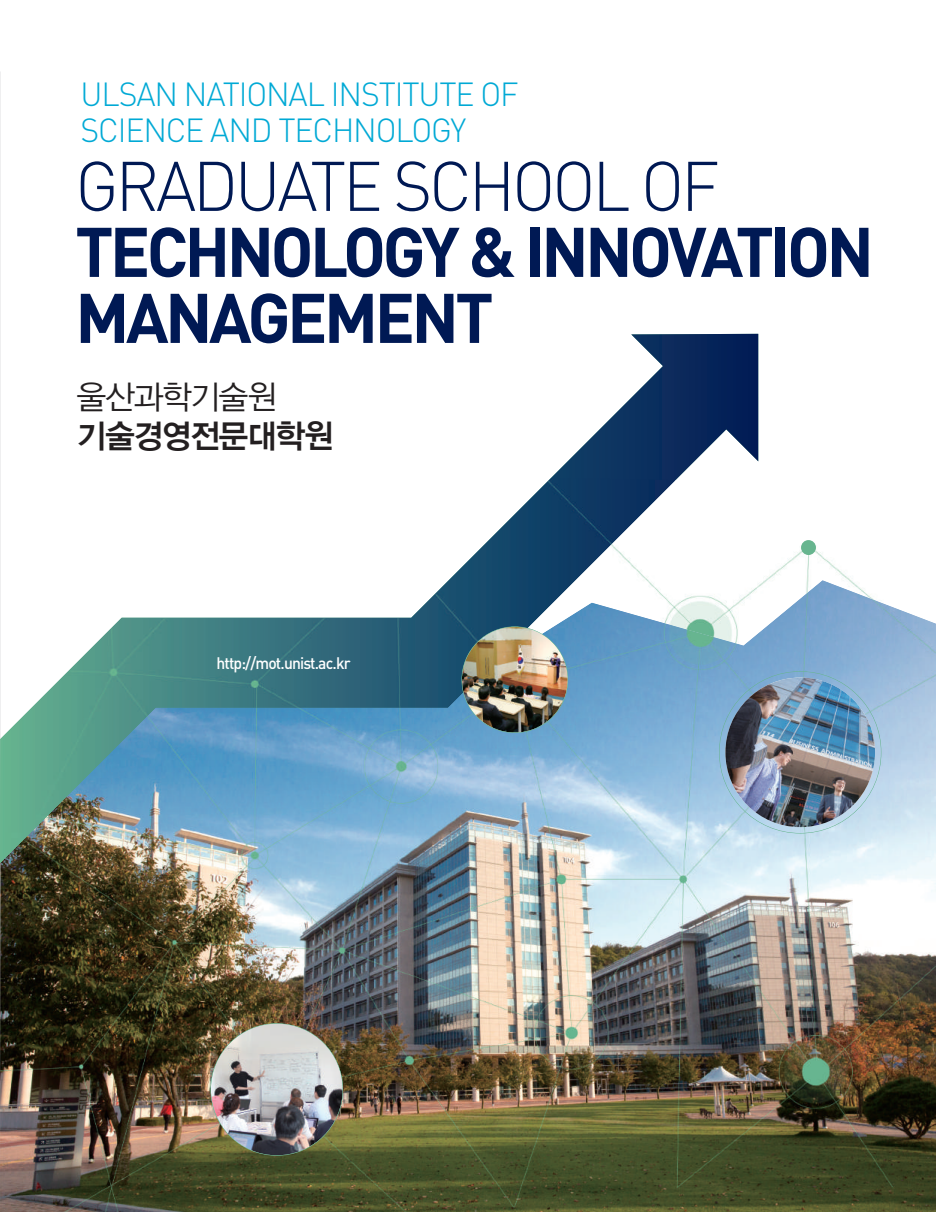
<style>
.page{position:relative;width:936px;height:1212px;background:#fff}
.page>*{position:absolute;margin:0;border:0;box-sizing:border-box;transform-origin:0 0}
.t1{font:700 69px/66px "DIN";letter-spacing:-.055em;color:#001954}
.t2{font:300 69px "DIN";letter-spacing:-.05em;color:#001954}
.t3{font:300 33px/36px "DIN";letter-spacing:-.035em;color:#00a9d5}
.t4{font:33px "YGO145";letter-spacing:-.115em;color:#231f20}
.t5{font:33px "YGO125";letter-spacing:-.115em;color:#231f20}
.t6{font:500 16.5px "DIN";letter-spacing:-.055em;color:#fff;scale:.95 1}
</style>
<div class="page">
<img style="left:1px;top:669px;width:934px;height:543px">
<svg style="left:551px;top:334px;width:207px;height:529px"></svg>
<img style="left:675px;top:480px;width:260px;height:189px">
<svg style="left:0;top:72px;width:1px;height:406px"></svg>
<img style="left:0;top:863px;width:1px;height:349px">
<img style="left:0;top:478px;width:675px;height:385px">
<img style="left:725px;top:677px;width:150px;height:150px;border-radius:50%">
<img style="left:211px;top:1023px;width:131px;height:132px;border-radius:50%">
<img style="left:462px;top:627px;width:105px;height:105px;border-radius:50%">
<div style="left:801px;top:540px;width:14px;height:15px;background:#67b58f;border-radius:50%"></div>
<p class="t3" style="left:81px;top:76px;width:439px">ULSAN NATIONAL INSTITUTE OF<br>SCIENCE AND TECHNOLOGY</p>
<h1 class="t2" style="left:75px;top:144px;width:645px">GRADUATE SCHOOL OF</h1>
<h1 class="t1" style="left:75px;top:216px;width:800px">TECHNOLOGY &amp; INNOVATION<br>MANAGEMENT</h1>
<p class="t5" style="left:76px;top:376px;width:204px">울산과학기술원</p>
<p class="t4" style="left:76px;top:415px;width:261px">기술경영전문대학원</p>
<p class="t6" style="left:216px;top:653px;width:143px">http://mot.unist.ac.kr</p>
</div>
